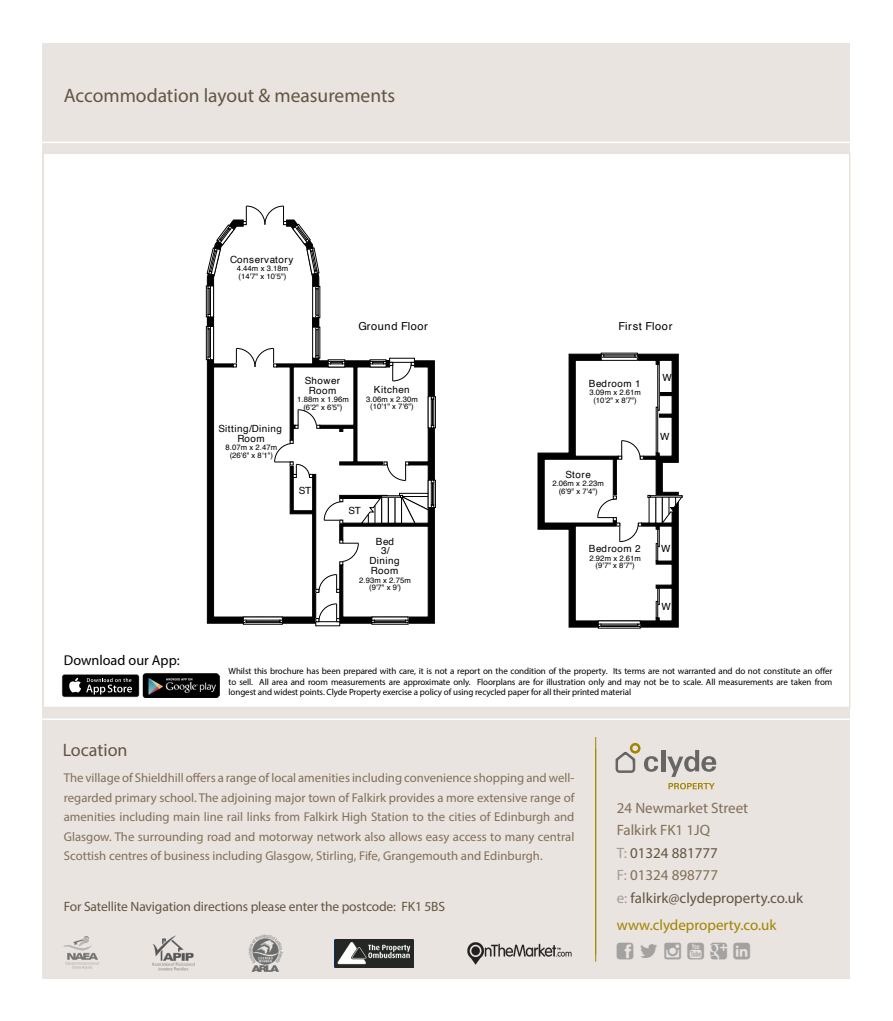
<style>
.page{position:relative;width:893px;height:1021px;background:#fff}
.page>*{position:absolute;margin:0;border:0;box-sizing:border-box;transform-origin:0 0}
.t1{font:19.5px "Myriad Pro";color:#635542}
.t2{font:18px "Myriad Pro";color:#635542}
.t3{font:15px/22.5px "Myriad Pro";color:#816f59}
.t4{font:15px "Myriad Pro";color:#a28400}
.t5{font:14.25px "Myriad Pro";color:#000}
.t6{font:13.5px "Myriad Pro";letter-spacing:-.01em;color:#635542}
.t7{font:12.75px/19.5px "Myriad Pro";color:#816f59;text-align:justify}
.t8{font:11.1px "Helvetica";letter-spacing:.05em;color:#010101}
.t9{font:9.9px/9.9px "Helvetica";letter-spacing:.055em;color:#010101;text-align:center}
.t10{font:9px/10.8px "Myriad Pro";letter-spacing:-.01em;color:#000;text-align:justify}
.t11{font:7.65px/7.6px "Helvetica";letter-spacing:.01em;color:#010101;text-align:center}
.s1{color:#a29c96}
.s2{color:#635542}
</style>
<div class="page">
<div style="left:43px;top:43px;width:807px;height:935px;background:#e9e4df"></div>
<div style="left:43px;top:152px;width:807px;height:556px;background:#fff;border:2px solid #e9e2db"></div>
<hr style="left:25px;top:142px;width:843px;height:1px;background:#fff">
<hr style="left:32px;top:718px;width:818px;height:2px;background:#fff">
<hr style="left:595px;top:737px;width:1px;height:224px;background:#a28400">
<div style="left:630px;top:743px;width:10px;height:10px;border:2px solid #a28400;border-radius:50%"></div>
<svg style="left:644px;top:756px;width:14px;height:15px"></svg>
<hr style="left:661px;top:750px;width:4px;height:21px;background:#676566">
<svg style="left:667px;top:750px;width:49px;height:27px"></svg>
<svg style="left:668px;top:783px;width:47px;height:6px"></svg>
<svg style="left:615px;top:750px;width:21px;height:23px"></svg>
<div style="left:62px;top:674px;width:77px;height:23px;background:#363737;border-radius:3px"></div>
<div style="left:62px;top:674px;width:77px;height:22px;background:#000;border-radius:2px"></div>
<svg style="left:69px;top:677px;width:63px;height:17px"></svg>
<img style="left:143px;top:673px;width:76px;height:24px">
<svg style="left:335px;top:939px;width:79px;height:28px;background:#575856"></svg>
<img style="left:63px;top:936px;width:36px;height:34px">
<img style="left:152px;top:935px;width:43px;height:36px">
<img style="left:249px;top:934px;width:34px;height:37px">
<img style="left:467px;top:942px;width:105px;height:23px">
<div style="left:206px;top:286px;width:8px;height:31px;border:1px solid #010101"></div>
<div style="left:206px;top:326px;width:8px;height:34px;border:1px solid #010101"></div>
<div style="left:428px;top:396px;width:8px;height:32px;border:1px solid #010101"></div>
<div style="left:428px;top:480px;width:8px;height:27px;border:1px solid #010101"></div>
<svg style="left:207px;top:205px;width:228px;height:418px"></svg>
<svg style="left:538px;top:354px;width:145px;height:273px"></svg>
<h1 class="t1" style="left:64px;top:83px;width:333px">Accommodation layout &amp; measurements</h1>
<p class="t5" style="left:64px;top:651px;width:117px">Download our App:</p>
<h2 class="t2" style="left:63px;top:739px;width:66px">Location</h2>
<p class="t9" style="left:230px;top:255px;width:65px">Conservatory</p>
<p class="t11" style="left:237px;top:265px;width:53px;text-align:left">4.44m x 3.18m (14'7" x 10'5")</p>
<p class="t8" style="left:358px;top:317px;width:71px">Ground Floor</p>
<p class="t9" style="left:219px;top:424px;width:65px">Sitting/Dining<br>Room</p>
<p class="t11" style="left:225px;top:444px;width:53px">8.07m x 2.47m (26'6" x 8'1")</p>
<p class="t9" style="left:305px;top:376px;width:37px">Shower<br>Room</p>
<p class="t11" style="left:297px;top:396px;width:53px">1.88m x 1.96m (6'2" x 6'5")</p>
<p class="t9" style="left:299px;top:486px;width:14px">ST</p>
<p class="t9" style="left:374px;top:385px;width:37px">Kitchen</p>
<p class="t11" style="left:366px;top:395px;width:53px">3.06m x 2.30m (10'1" x 7'6")</p>
<p class="t9" style="left:348px;top:506px;width:14px">ST</p>
<p class="t9" style="left:369px;top:536px;width:32px">Bed<br>3/<br>Dining<br>Room</p>
<p class="t11" style="left:359px;top:576px;width:53px">2.93m x 2.75m (9'7" x 9')</p>
<p class="t8" style="left:619px;top:317px;width:55px">First Floor</p>
<p class="t9" style="left:589px;top:379px;width:53px">Bedroom 1</p>
<p class="t11" style="left:589px;top:389px;width:53px">3.09m x 2.61m (10'2" x 8'7")</p>
<p class="t9" style="left:566px;top:469px;width:27px">Store</p>
<p class="t11" style="left:552px;top:480px;width:53px">2.06m x 2.23m (6'9" x 7'4")</p>
<p class="t9" style="left:589px;top:544px;width:53px">Bedroom 2</p>
<p class="t11" style="left:589px;top:554px;width:53px">2.92m x 2.61m (9'7" x 8'7")</p>
<p class="t9" style="left:662px;top:373px;width:11px">W</p>
<p class="t9" style="left:660px;top:432px;width:11px">W</p>
<p class="t9" style="left:661px;top:543px;width:11px">W</p>
<p class="t9" style="left:661px;top:601px;width:11px">W</p>
<p class="t10" style="left:229px;top:665px;width:605px">Whilst this brochure has been prepared with care, it is not a report on the condition of the property. Its terms are not warranted and do not constitute an offer to sell. All area and room measurements are approximate only. Floorplans are for illustration only and may not be to scale. All measurements are taken from longest and widest points. Clyde Property exercise a policy of using recycled paper for all their printed material</p>
<p class="t7" style="left:64px;top:767px;width:512px">The village of Shieldhill offers a range of local amenities including convenience shopping and well&shy;regarded primary school. The adjoining major town of Falkirk provides a more extensive range of amenities including main line rail links from Falkirk High Station to the cities of Edinburgh and Glasgow. The surrounding road and motorway network also allows easy access to many central Scottish centres of business including Glasgow, Stirling, Fife, Grangemouth and Edinburgh.</p>
<p class="t6" style="left:64px;top:898px;width:383px">For Satellite Navigation directions please enter the postcode: FK1 5BS</p>
<p class="t3" style="left:617px;top:796px;width:188px">24 Newmarket Street<br>Falkirk FK1 1JQ<br><span class="s1">T:</span> <span class="s2">01324 881777<br></span><span class="s1">F:</span> 01324 898777<br><span class="s1">e:</span> <span class="s2">falkirk@clydeproperty.co.uk</span></p>
<p class="t4" style="left:617px;top:915px;width:161px">www.clydeproperty.co.uk</p>
</div>
